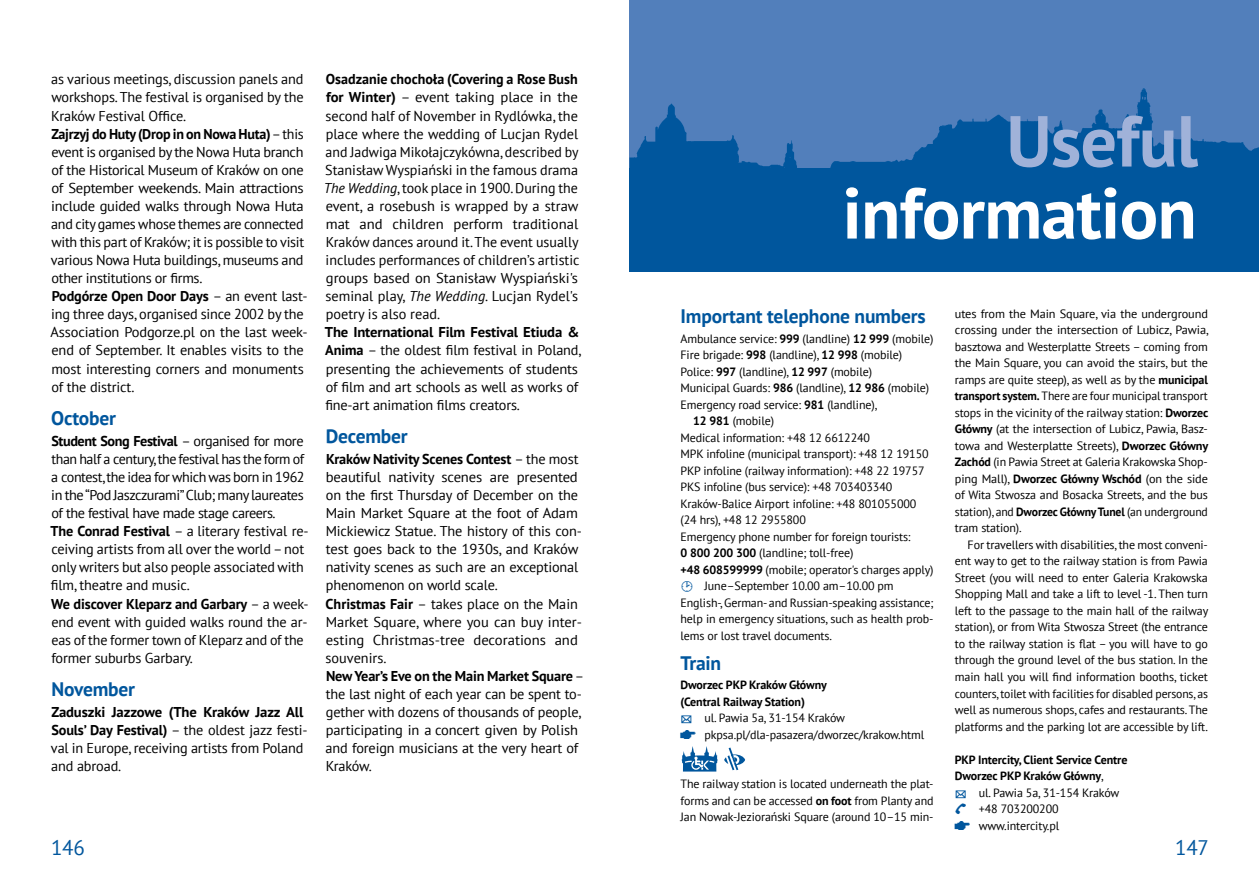
<style>
.page{position:relative;width:1259px;height:893px;background:#fff}
.page>*{position:absolute;margin:0;border:0;box-sizing:border-box;transform-origin:0 0}
.t1{font:700 72px "PT Sans";letter-spacing:-.01em;color:#fff}
.t2{font:700 72px "PT Sans";letter-spacing:-.01em;color:#a0b2d9}
.t3{font:21px "PT Sans";letter-spacing:-.01em;color:#00569d}
.t4{font:700 19.5px "PT Sans";letter-spacing:-.01em;color:#00569d}
.t5{font:14.25px/18px "PT Sans";letter-spacing:-.01em;color:#000}
.t6{font:12px/16.5px "PT Sans";letter-spacing:-.01em;color:#000;text-align:justify}
.t7{font:700 12px/16.5px "PT Sans";letter-spacing:-.01em;color:#000}
.s1{font-weight:700}
.s2{font-style:italic}
.s3{font-family:"Bezdroza";color:#00569d}
.s4{font-family:"ikonki";color:#00569d}
.s5{font-weight:400}
.s6{font-family:"Bezdroza";font-weight:400;color:#00569d}
.s7{font-family:"ikonki";font-weight:400;color:#00569d}
</style>
<div class="page">
<div style="left:629px;top:30px;width:630px;height:242px;background:#00569d"></div>
<div style="left:629px;top:0;width:630px;height:168px;background:#527fbb"></div>
<img style="left:629px;top:88px;width:630px;height:80px">
<svg style="left:681px;top:746px;width:36px;height:25px"></svg>
<svg style="left:724px;top:747px;width:21px;height:23px"></svg>
<p class="t5" style="left:51px;top:70px;width:258px">as various meetings, discussion panels and workshops. The festival is organised by the Kraków Festival Office.<br><span class="s1">Zajrzyj do Huty (Drop in on Nowa Huta)</span> – this event is organised by the Nowa Huta branch of the Historical Museum of Kraków on one of September weekends. Main attractions include guided walks through Nowa Huta and city games whose themes are connected with this part of Kraków; it is possible to visit various Nowa Huta buildings, museums and other institutions or firms.<br><span class="s1">Podgórze Open Door Days</span> – an event last&shy;ing three days, organised since 2002 by the Association Podgorze.pl on the last week&shy;end of September. It enables visits to the most interesting corners and monuments of the district.</p>
<h3 class="t4" style="left:51px;top:405px;width:66px">October</h3>
<p class="t5" style="left:51px;top:431px;width:260px"><span class="s1">Student Song Festival</span> – organised for more than half a century, the festival has the form of a contest, the idea for which was born in 1962 in the “Pod Jaszczurami” Club; many laureates of the festival have made stage careers.<br><span class="s1">The Conrad Festival</span> – a literary festival re&shy;ceiving artists from all over the world – not only writers but also people associated with film, theatre and music.<br><span class="s1">We discover Kleparz and Garbary</span> – a week&shy;end event with guided walks round the ar&shy;eas of the former town of Kleparz and of the former suburbs Garbary.</p>
<h3 class="t4" style="left:51px;top:676px;width:85px">November</h3>
<p class="t5" style="left:51px;top:703px;width:258px"><span class="s1">Zaduszki Jazzowe (The Kraków Jazz All Souls’ Day Festival)</span> – the oldest jazz festi&shy;val in Europe, receiving artists from Poland and abroad.</p>
<p class="t5" style="left:324px;top:70px;width:257px"><span class="s1">Osadzanie chochoła (Covering a Rose Bush for Winter)</span> – event taking place in the second half of November in Rydlówka, the place where the wedding of Lucjan Rydel and Jadwiga Mikołajczykówna, described by Stanisław Wyspiański in the famous drama <span class="s2">The Wedding</span>, took place in 1900. During the event, a rosebush is wrapped by a straw mat and children perform traditional Kraków dances around it. The event usually includes performances of children’s artistic groups based on Stanisław Wyspiański's seminal play, <span class="s2">The Wedding</span>. Lucjan Rydel's poetry is also read.</p>
<p class="t5" style="left:325px;top:323px;width:258px"><span class="s1">The International Film Festival Etiuda &amp; Anima</span> – the oldest film festival in Poland, presenting the achievements of students of film and art schools as well as works of fine-art animation films creators.</p>
<h3 class="t4" style="left:326px;top:423px;width:83px">December</h3>
<p class="t5" style="left:326px;top:450px;width:260px"><span class="s1">Kraków Nativity Scenes Contest</span> – the most beautiful nativity scenes are presented on the first Thursday of December on the Main Market Square at the foot of Adam Mickiewicz Statue. The history of this con&shy;test goes back to the 1930s, and Kraków nativity scenes as such are an exceptional phenomenon on world scale.<br><span class="s1">Christmas Fair</span> – takes place on the Main Market Square, where you can buy inter&shy;esting Christmas-tree decorations and souvenirs.<br><span class="s1">New Year’s Eve on the Main Market Square</span> – the last night of each year can be spent to&shy;gether with dozens of thousands of people, participating in a concert given by Polish and foreign musicians at the very heart of Kraków.</p>
<h1 class="t2" style="left:1006px;top:94px;width:193px">Useful</h1>
<h1 class="t1" style="left:842px;top:166px;width:356px">information</h1>
<h3 class="t4" style="left:680px;top:303px;width:247px">Important telephone numbers</h3>
<p class="t6" style="left:680px;top:330px;width:254px">Ambulance service: <span class="s1">999</span> (landline) <span class="s1">12 999</span> (mobile)</p>
<p class="t6" style="left:680px;top:346px;width:223px">Fire brigade: <span class="s1">998</span> (landline), <span class="s1">12 998</span> (mobile)</p>
<p class="t6" style="left:680px;top:363px;width:193px">Police: <span class="s1">997</span> (landline), <span class="s1">12 997</span> (mobile)</p>
<p class="t6" style="left:680px;top:379px;width:250px">Municipal Guards: <span class="s1">986</span> (landline), <span class="s1">12 986</span> (mobile)</p>
<p class="t6" style="left:680px;top:396px;width:198px">Emergency road service: <span class="s1">981</span> (landline),</p>
<p class="t6" style="left:693px;top:412px;width:82px"><span class="s1">12 981</span> (mobile)</p>
<p class="t6" style="left:680px;top:429px;width:191px">Medical information: +48 12 6612240</p>
<p class="t6" style="left:680px;top:445px;width:250px">MPK infoline (municipal transport): +48 12 19150</p>
<p class="t6" style="left:680px;top:462px;width:246px">PKP infoline (railway information): +48 22 19757</p>
<p class="t6" style="left:680px;top:478px;width:213px">PKS infoline (bus service): +48 703403340</p>
<p class="t6" style="left:680px;top:495px;width:237px">Kraków-Balice Airport infoline: +48 801055000</p>
<p class="t6" style="left:680px;top:511px;width:127px">(24 hrs), +48 12 2955800</p>
<p class="t6" style="left:680px;top:528px;width:231px">Emergency phone number for foreign tourists:</p>
<p class="t6" style="left:680px;top:544px;width:174px"><span class="s1">0 800 200 300</span> (landline; toll-free)</p>
<p class="t6" style="left:680px;top:561px;width:254px"><span class="s1">+48 608599999</span> (mobile; operator's charges apply)</p>
<p class="t6" style="left:680px;top:577px;width:215px"><span class="s3">›</span> June–September 10.00 am–10.00 pm</p>
<p class="t6" style="left:680px;top:594px;width:254px">English-, German- and Russian-speaking assistance;</p>
<p class="t6" style="left:680px;top:610px;width:255px">help in emergency situations, such as health prob-</p>
<p class="t6" style="left:680px;top:627px;width:153px">lems or lost travel documents.</p>
<h3 class="t4" style="left:680px;top:650px;width:42px">Train</h3>
<p class="t6" style="left:680px;top:676px;width:245px;text-align:left"><span class="s1">Dworzec PKP Kraków Główny<br>(Central Railway Station)<br></span><span class="s3">'</span> ul. Pawia 5a, 31-154 Kraków<br><span class="s4">°</span> pkpsa.pl/dla-pasazera/dworzec/krakow.html</p>
<p class="t6" style="left:680px;top:775px;width:254px">The railway station is located underneath the plat&shy;forms and can be accessed <span class="s1">on foot</span> from Planty and Jan Nowak-Jeziorański Square (around 10–15 min-</p>
<p class="t6" style="left:955px;top:305px;width:255px">utes from the Main Square, via the underground crossing under the intersection of Lubicz, Pawia, basztowa and Westerplatte Streets – coming from the Main Square, you can avoid the stairs, but the ramps are quite steep), as well as by the <span class="s1">municipal transport system.</span> There are four municipal transport stops in the vicinity of the railway station: <span class="s1">Dworzec Główny</span> (at the intersection of Lubicz, Pawia, Basz&shy;towa and Westerplatte Streets), <span class="s1">Dworzec Główny Zachód</span> (in Pawia Street at Galeria Krakowska Shop&shy;ping Mall), <span class="s1">Dworzec Główny Wschód</span> (on the side of Wita Stwosza and Bosacka Streets, and the bus station), and <span class="s1">Dworzec Główny Tunel</span> (an underground tram station).</p>
<p class="t6" style="left:955px;top:536px;width:255px;text-indent:13px">For travellers with disabilities, the most conveni&shy;ent way to get to the railway station is from Pawia Street (you will need to enter Galeria Krakowska Shopping Mall and take a lift to level -1. Then turn left to the passage to the main hall of the railway station), or from Wita Stwosza Street (the entrance to the railway station is flat – you will have to go through the ground level of the bus station. In the main hall you will find information booths, ticket counters, toilet with facilities for disabled persons, as well as numerous shops, cafes and restaurants. The platforms and the parking lot are accessible by lift.</p>
<p class="t7" style="left:955px;top:751px;width:174px">PKP Intercity, Client Service Centre<br>Dworzec PKP Kraków Główny<span class="s5">,<br></span><span class="s6">'</span> <span class="s5">ul. Pawia 5a, 31-154 Kraków </span><span class="s6">\</span> <span class="s5">+48 703200200<br></span><span class="s7">°</span> <span class="s5">www.intercity.pl</span></p>
<h2 class="t3" style="left:51px;top:834px;width:35px">146</h2>
<h2 class="t3" style="left:1175px;top:834px;width:35px">147</h2>
</div>
